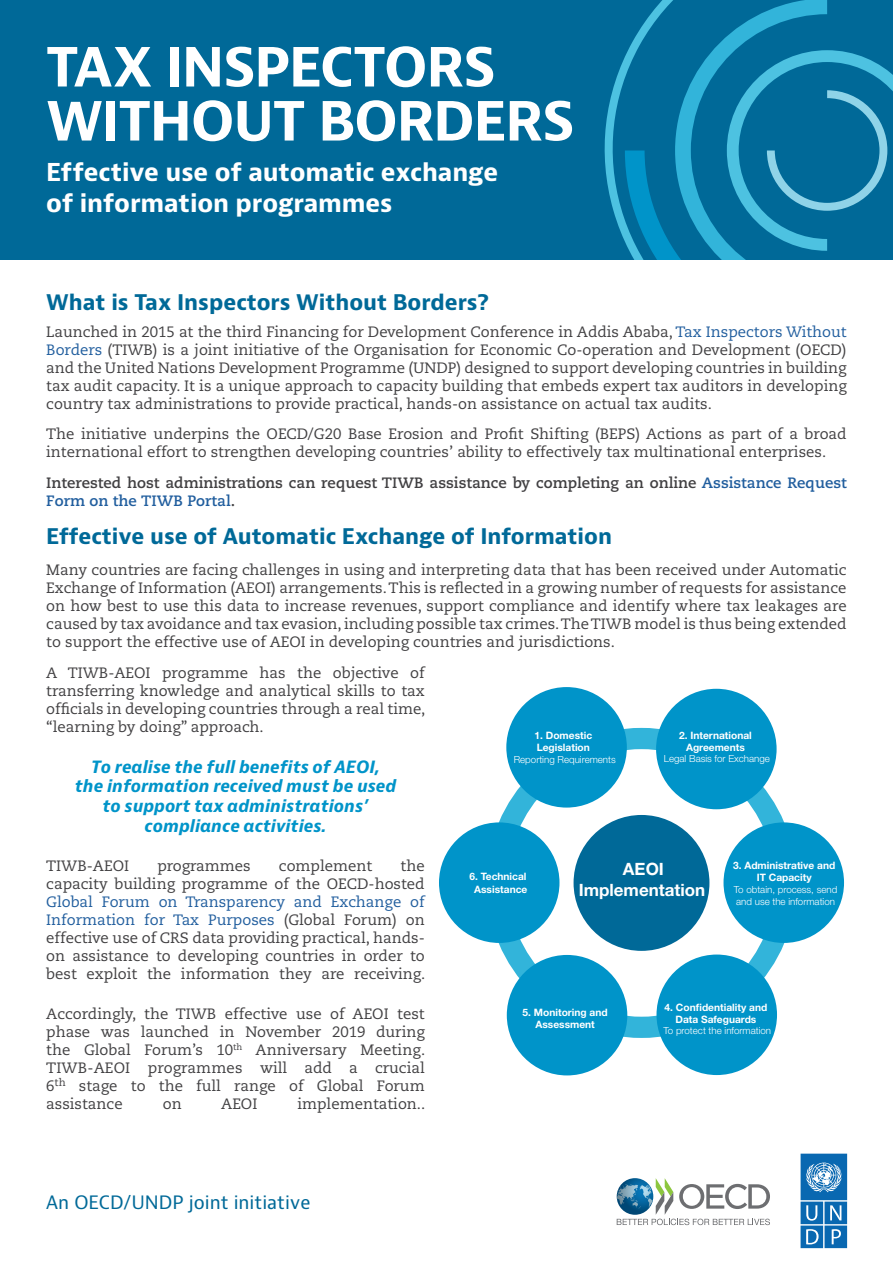
<style>
.page{position:relative;width:893px;height:1263px;background:#fff}
.page>*{position:absolute;margin:0;border:0;box-sizing:border-box;transform-origin:0 0}
.t1{font:700 52.5px/54px "OECD Bernini";letter-spacing:-.02em;color:#fff}
.t2{font:700 24px/31.5px "OECD Bernini";letter-spacing:-.005em;color:#fff}
.t3{font:700 21px "OECD Bernini";color:#006998}
.t4{font:18px "OECD Bernini";color:#006998}
.t5{font:700 16.95px/20.4px "Helvetica Neue LT Pro";color:#fff;text-align:center}
.t6{font:italic 700 16.5px/19.8px "OECD Bernini";color:#0094c9;text-align:center}
.t7{font:15px/18px "Caecilia LT Std";color:#414042;text-align:justify}
.t8{font:700 15px/18px "Caecilia LT Std";color:#414042}
.t9{font:700 10.2px/12.3px "Helvetica Neue LT Pro";color:#fff;text-align:center}
.t10{font:300 9.75px/11.7px "Helvetica Neue LT Pro";color:#fff}
.s1{color:#215e9e}
</style>
<div class="page">
<div style="left:0;top:0;width:893px;height:259px;background:#006998"></div>
<svg style="left:605px;top:0;width:70px;height:259px"></svg>
<svg style="left:675px;top:0;width:152px;height:259px"></svg>
<svg style="left:727px;top:50px;width:166px;height:201px"></svg>
<svg style="left:617px;top:1178px;width:153px;height:47px"></svg>
<div style="left:574px;top:815px;width:135px;height:136px;background:#006998;border-radius:50%"></div>
<div style="left:506px;top:687px;width:121px;height:120px;background:#0094c9;border-radius:50%"></div>
<div style="left:656px;top:689px;width:121px;height:120px;background:#0094c9;border-radius:50%"></div>
<div style="left:507px;top:955px;width:120px;height:120px;background:#0094c9;border-radius:50%"></div>
<div style="left:656px;top:954px;width:121px;height:121px;background:#0094c9;border-radius:50%"></div>
<div style="left:439px;top:822px;width:120px;height:121px;background:#0094c9;border-radius:50%"></div>
<div style="left:723px;top:822px;width:121px;height:121px;background:#0094c9;border-radius:50%"></div>
<svg style="left:800px;top:1154px;width:47px;height:94px"></svg>
<h1 class="t1" style="left:46px;top:41px;width:530px">TAX INSPECTORS<br>WITHOUT BORDERS</h1>
<h2 class="t2" style="left:46px;top:157px;width:453px">Effective use of automatic exchange of information programmes</h2>
<h3 class="t3" style="left:46px;top:289px;width:444px">What is Tax Inspectors Without Borders?</h3>
<p class="t7" style="left:46px;top:323px;width:802px">Launched in 2015 at the third Financing for Development Conference in Addis Ababa, <span class="s1">Tax Inspectors Without Borders</span> (TIWB) is a joint initiative of the Organisation for Economic Co-operation and Development (OECD) and the United Nations Development Programme (UNDP) designed to support developing countries in building tax audit capacity. It is a unique approach to capacity building that embeds expert tax auditors in developing country tax administrations to provide practical, hands-on assistance on actual tax audits.</p>
<p class="t7" style="left:46px;top:425px;width:802px">The initiative underpins the OECD/G20 Base Erosion and Profit Shifting (BEPS) Actions as part of a broad international effort to strengthen developing countries’ ability to effectively tax multinational enterprises.</p>
<p class="t8" style="left:46px;top:474px;width:802px">Interested host administrations can request TIWB assistance by completing an online <span class="s1">Assistance Request<br>Form on the TIWB Portal</span>.</p>
<h3 class="t3" style="left:46px;top:523px;width:567px">Effective use of Automatic Exchange of Information</h3>
<p class="t7" style="left:46px;top:561px;width:802px">Many countries are facing challenges in using and interpreting data that has been received under Automatic Exchange of Information (AEOI) arrangements. This is reflected in a growing number of requests for assistance on how best to use this data to increase revenues, support compliance and identify where tax leakages are caused by tax avoidance and tax evasion, including possible tax crimes. The TIWB model is thus being extended to support the effective use of AEOI in developing countries and jurisdictions.</p>
<p class="t7" style="left:46px;top:664px;width:381px">A TIWB-AEOI programme has the objective of transferring knowledge and analytical skills to tax officials in developing countries through a real time, “learning by doing” approach.</p>
<p class="t6" style="left:75px;top:757px;width:323px">To realise the full benefits of AEOI,<br>the information received must be used to support tax administrations’ compliance activities.</p>
<p class="t7" style="left:46px;top:857px;width:84px">TIWB-AEOI</p>
<p class="t7" style="left:157px;top:857px;width:95px">programmes</p>
<p class="t7" style="left:279px;top:857px;width:95px">complement</p>
<p class="t9" style="left:679px;top:728px;width:74px">2. International<br>Agreements</p>
<p class="t10" style="left:664px;top:753px;width:108px">Legal Basis for Exchange</p>
<p class="t9" style="left:534px;top:729px;width:59px;text-align:left">1. Domestic<br>Legislation</p>
<p class="t10" style="left:514px;top:753px;width:104px">Reporting Requirements</p>
<p class="t7" style="left:46px;top:857px;width:380px;text-align:right">the<br>capacity building programme of the OECD-hosted</p>
<p class="t7" style="left:46px;top:893px;width:381px"><span class="s1">Global Forum on Transparency and Exchange of Information for Tax Purposes</span> (Global Forum) on effective use of CRS data providing practical, hands&shy;on assistance to developing countries in order to best exploit the information they are receiving.</p>
<p class="t7" style="left:46px;top:1004px;width:380px">Accordingly, the TIWB effective use of AEOI test phase was launched in November 2019 during the Global Forum’s 10<sup>th</sup> Anniversary Meeting.<br>TIWB-AEOI programmes will add a crucial 6<sup>th</sup> stage to the full range of Global Forum assistance</p>
<p class="t9" style="left:733px;top:859px;width:104px">3. Administrative and<br>IT Capacity</p>
<p class="t10" style="left:734px;top:883px;width:105px">To obtain, process, send and use the information</p>
<p class="t5" style="left:579px;top:858px;width:128px">AEOI<br>Implementation</p>
<p class="t9" style="left:469px;top:870px;width:60px">6. Technical<br>Assistance</p>
<p class="t9" style="left:665px;top:1000px;width:104px">4. Confidentiality and<br>Data Safeguards</p>
<p class="t10" style="left:663px;top:1025px;width:109px">To protect the information</p>
<p class="t9" style="left:523px;top:1006px;width:87px">5. Monitoring and<br>Assessment</p>
<p class="t7" style="left:163px;top:1094px;width:20px">on</p>
<p class="t7" style="left:221px;top:1094px;width:38px">AEOI</p>
<p class="t7" style="left:297px;top:1094px;width:129px">implementation..</p>
<p class="t4" style="left:46px;top:1190px;width:266px">An OECD/UNDP joint initiative</p>
</div>
